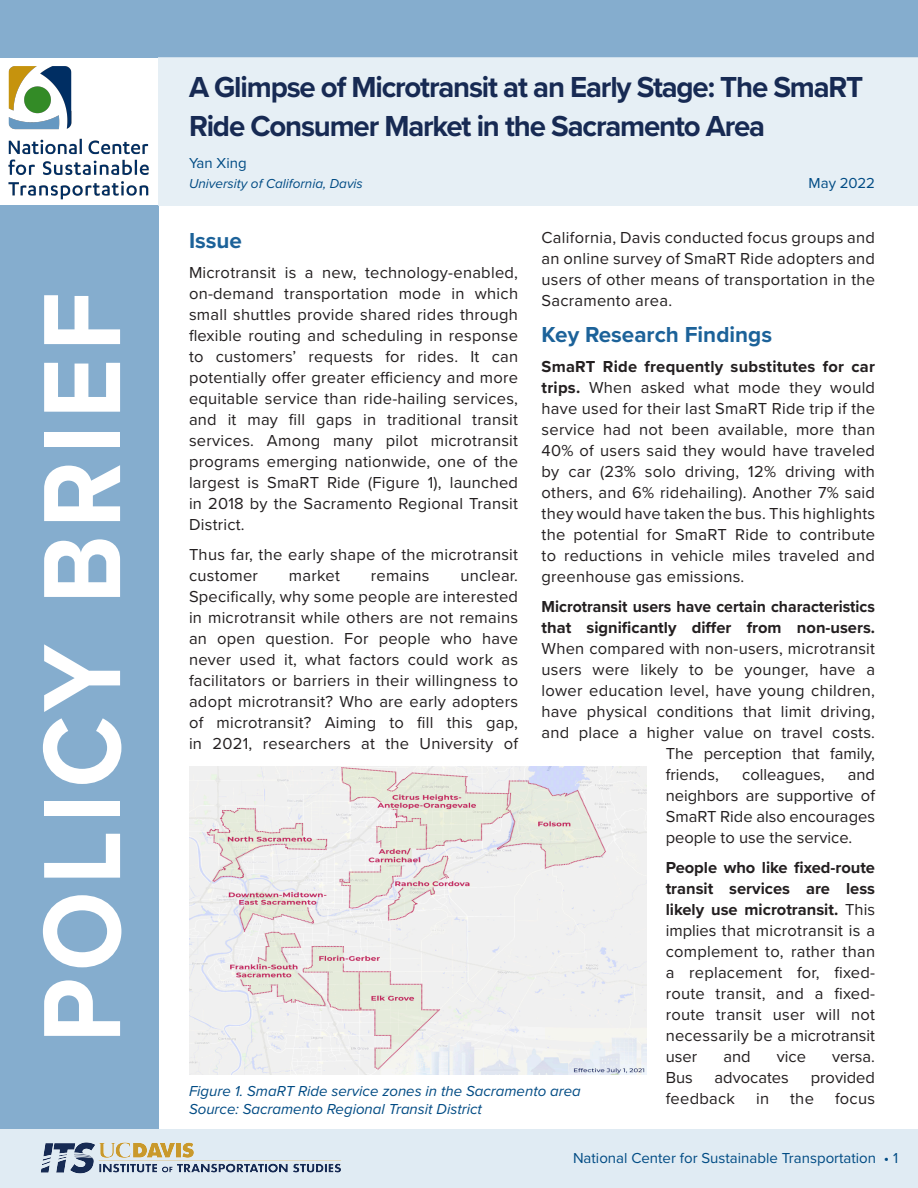
<style>
.page{position:relative;width:918px;height:1188px;background:#fff}
.page>*{position:absolute;margin:0;border:0;box-sizing:border-box;transform-origin:0 0}
.t1{font:700 113.85px "Proxima Nova";letter-spacing:.07em;color:#fff;scale:.91 1}
.t2{font:700 30px/39px "Proxima Nova";letter-spacing:-.04em;color:#172a53}
.t3{font:700 22.5px "Proxima Nova";color:#1c6299}
.t4{font:16.5px/21px "Proxima Nova";letter-spacing:.015em;color:#231f20;text-align:justify}
.t5{font:700 16.5px "Proxima Nova";color:#231f20;scale:.96 1}
.t6{font:700 16.5px "Proxima Nova";color:#231f20}
.t7{font:italic 15px "Proxima Nova";color:#004b84}
.t8{font:15px "Proxima Nova";color:#004b84}
.t9{font:italic 13.5px "Proxima Nova";color:#004b84}
.s1{font-weight:700}
</style>
<div class="page">
<div style="left:0;top:205px;width:158px;height:924px;background:#85adce"></div>
<div style="left:0;top:0;width:918px;height:57px;background:#85adce"></div>
<div style="left:0;top:1129px;width:918px;height:59px;background:#e0ebf3"></div>
<div style="left:158px;top:57px;width:760px;height:148px;background:#e0ebf3"></div>
<img style="left:41px;top:1142px;width:300px;height:32px">
<img style="left:9px;top:67px;width:139px;height:132px">
<img style="left:189px;top:766px;width:457px;height:309px">
<p class="t1" style="left:-3px;top:1043px;width:827px;rotate:-90deg">POLICY BRIEF</p>
<p class="t2" style="left:189px;top:67px;width:676px">A Glimpse of Microtransit at an Early Stage: The SmaRT<br>Ride Consumer Market in the Sacramento Area</p>
<p class="t8" style="left:189px;top:152px;width:59px">Yan Xing</p>
<p class="t9" style="left:189px;top:173px;width:175px">University of California, Davis</p>
<p class="t3" style="left:189px;top:224px;width:55px">Issue</p>
<p class="t4" style="left:189px;top:261px;width:331px">Microtransit is a new, technology-enabled, on-demand transportation mode in which small shuttles provide shared rides through flexible routing and scheduling in response to customers’ requests for rides. It can potentially offer greater efficiency and more equitable service than ride-hailing services, and it may fill gaps in traditional transit services. Among many pilot microtransit programs emerging nationwide, one of the largest is SmaRT Ride (Figure 1), launched in 2018 by the Sacramento Regional Transit District.</p>
<p class="t4" style="left:189px;top:543px;width:331px">Thus far, the early shape of the microtransit customer</p>
<p class="t4" style="left:189px;top:564px;width:331px;text-indent:271px">unclear.<br>Specifically, why some people are interested in microtransit while others are not remains an open question. For people who have never used it, what factors could work as facilitators or barriers in their willingness to adopt microtransit? Who are early adopters of microtransit? Aiming to fill this gap, in 2021, researchers at the University of</p>
<p class="t4" style="left:289px;top:564px;width:52px">market</p>
<p class="t4" style="left:371px;top:564px;width:60px">remains</p>
<p class="t8" style="left:809px;top:172px;width:68px">May 2022</p>
<p class="t4" style="left:542px;top:227px;width:335px">California, Davis conducted focus groups and an online survey of SmaRT Ride adopters and users of other means of transportation in the Sacramento area.</p>
<p class="t3" style="left:542px;top:318px;width:232px">Key Research Findings</p>
<p class="t4" style="left:542px;top:356px;width:335px"><span class="s1">SmaRT Ride frequently substitutes for car trips.</span> When asked what mode they would have used for their last SmaRT Ride trip if the service had not been available, more than 40% of users said they would have traveled by car (23% solo driving, 12% driving with others, and 6% ridehailing). Another 7% said they would have taken the bus. This highlights the potential for SmaRT Ride to contribute to reductions in vehicle miles traveled and greenhouse gas emissions.</p>
<p class="t5" style="left:542px;top:595px;width:349px">Microtransit users have certain characteristics</p>
<p class="t6" style="left:542px;top:616px;width:335px">that significantly differ from non-users.</p>
<p class="t4" style="left:542px;top:638px;width:335px">When compared with non-users, microtransit</p>
<p class="t4" style="left:542px;top:659px;width:335px">users were likely to be younger, have a</p>
<p class="t4" style="left:542px;top:680px;width:335px">lower education level, have young children,</p>
<p class="t4" style="left:542px;top:701px;width:335px">have physical conditions that limit driving,</p>
<p class="t4" style="left:542px;top:722px;width:335px">and place a higher value on travel costs.</p>
<p class="t4" style="left:666px;top:743px;width:211px">The perception that family,</p>
<p class="t4" style="left:666px;top:764px;width:55px">friends,</p>
<p class="t4" style="left:742px;top:764px;width:84px">colleagues,</p>
<p class="t4" style="left:666px;top:764px;width:211px;text-indent:182px">and neighbors are supportive of SmaRT Ride also encourages people to use the service.</p>
<p class="t4" style="left:666px;top:857px;width:211px"><span class="s1">People who like fixed-route transit services are less likely use microtransit.</span> This implies that microtransit is a complement to, rather than a replacement for, fixed&shy;route transit, and a fixed&shy;route transit user will not necessarily be a microtransit user</p>
<p class="t4" style="left:723px;top:1046px;width:29px">and</p>
<p class="t4" style="left:777px;top:1046px;width:31px">vice</p>
<p class="t4" style="left:832px;top:1046px;width:44px">versa.</p>
<p class="t7" style="left:189px;top:1080px;width:393px">Figure 1. SmaRT Ride service zones in the Sacramento area</p>
<p class="t7" style="left:189px;top:1098px;width:294px">Source: Sacramento Regional Transit District</p>
<p class="t4" style="left:666px;top:1067px;width:29px">Bus</p>
<p class="t4" style="left:715px;top:1067px;width:76px">advocates</p>
<p class="t4" style="left:811px;top:1067px;width:66px">provided</p>
<p class="t4" style="left:666px;top:1088px;width:71px">feedback</p>
<p class="t4" style="left:756px;top:1088px;width:15px">in</p>
<p class="t4" style="left:790px;top:1088px;width:25px">the</p>
<p class="t4" style="left:835px;top:1088px;width:42px">focus</p>
<p class="t8" style="left:573px;top:1147px;width:327px">National Center for Sustainable Transportation • 1</p>
</div>
